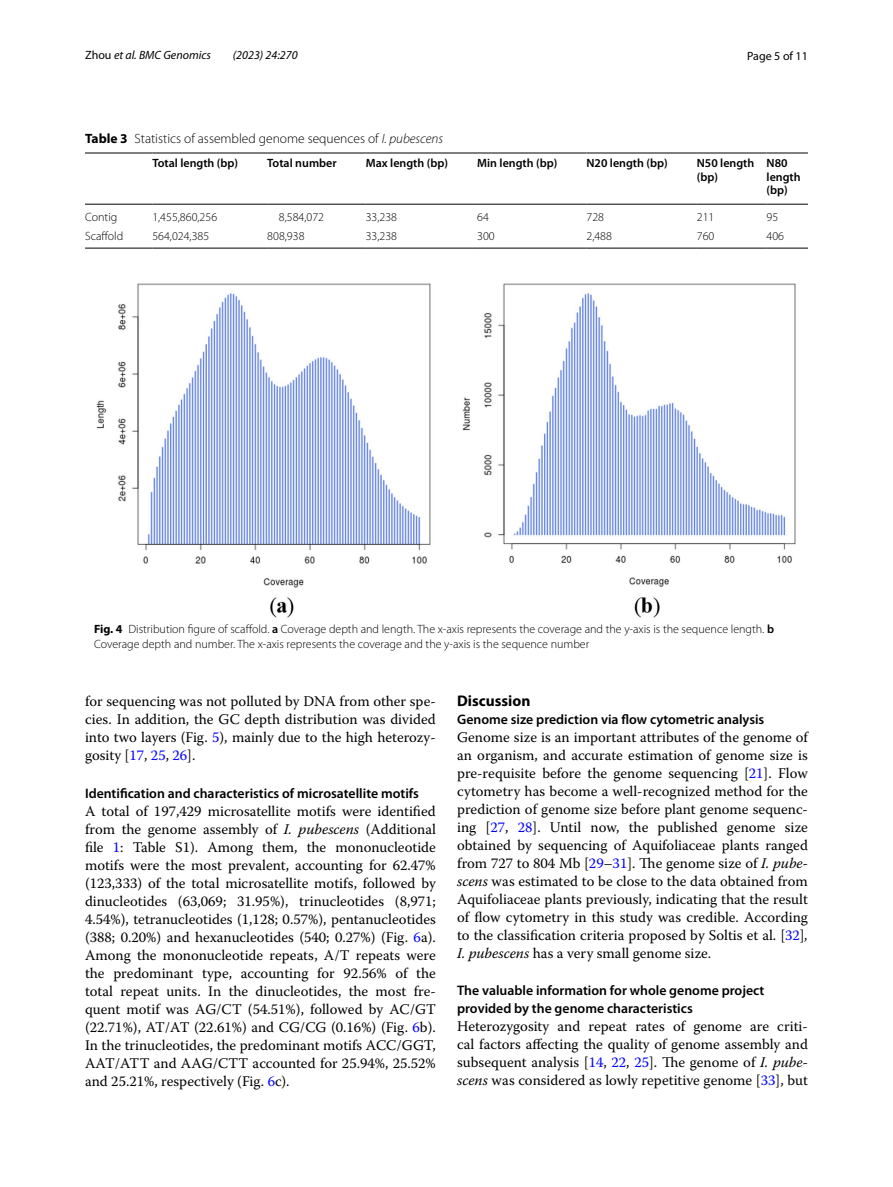
<style>
.page{position:relative;width:893px;height:1187px;background:#fff}
.page>*{position:absolute;margin:0;border:0;box-sizing:border-box;transform-origin:0 0}
.t1{font:700 15.45px "Myriad Pro";color:#000}
.t2{font:14.7px/18px "Warnock Pro";color:#000;text-align:justify}
.t3{font:600 13.8px/18px "Myriad Pro";color:#000}
.t4{font:300 13.5px "Myriad Pro";color:#000}
.t5{font:300 12px/15px "Myriad Pro";color:#000}
.t6{font:600 12px/13.5px "Myriad Pro";color:#000}
.t7{font:italic 12px "Myriad Pro";color:#000}
.t8{font:12px "Myriad Pro";color:#000}
.s1{font-style:normal}
.s2{font-weight:700}
.s3{font-style:italic}
.s4{font-weight:600}
.s5{color:#00f}
</style>
<div class="page">
<hr style="left:85px;top:153px;width:67px;height:1px;background:#000">
<hr style="left:85px;top:204px;width:67px;height:1px;background:#000">
<hr style="left:152px;top:153px;width:115px;height:1px;background:#000">
<hr style="left:152px;top:204px;width:115px;height:1px;background:#000">
<hr style="left:267px;top:153px;width:99px;height:1px;background:#000">
<hr style="left:267px;top:204px;width:99px;height:1px;background:#000">
<hr style="left:366px;top:153px;width:111px;height:1px;background:#000">
<hr style="left:366px;top:204px;width:111px;height:1px;background:#000">
<hr style="left:477px;top:153px;width:109px;height:1px;background:#000">
<hr style="left:477px;top:204px;width:109px;height:1px;background:#000">
<hr style="left:586px;top:153px;width:111px;height:1px;background:#000">
<hr style="left:586px;top:204px;width:111px;height:1px;background:#000">
<hr style="left:697px;top:153px;width:70px;height:1px;background:#000">
<hr style="left:697px;top:204px;width:70px;height:1px;background:#000">
<hr style="left:767px;top:153px;width:41px;height:1px;background:#000">
<hr style="left:767px;top:204px;width:41px;height:1px;background:#000">
<hr style="left:85px;top:248px;width:67px;height:1px;background:#000">
<hr style="left:152px;top:248px;width:115px;height:1px;background:#000">
<hr style="left:267px;top:248px;width:99px;height:1px;background:#000">
<hr style="left:366px;top:248px;width:111px;height:1px;background:#000">
<hr style="left:477px;top:248px;width:109px;height:1px;background:#000">
<hr style="left:586px;top:248px;width:111px;height:1px;background:#000">
<hr style="left:697px;top:248px;width:70px;height:1px;background:#000">
<hr style="left:767px;top:248px;width:41px;height:1px;background:#000">
<img style="left:96px;top:283px;width:700px;height:334px">
<p class="t7" style="left:85px;top:48px;width:128px"><span class="s1">Zhou</span> et al. BMC Genomics</p>
<p class="t7" style="left:233px;top:48px;width:66px">(2023) 24:270</p>
<p class="t8" style="left:747px;top:48px;width:62px">Page 5 of 11</p>
<p class="t4" style="left:85px;top:131px;width:360px"><span class="s2">Table 3</span> Statistics of assembled genome sequences of <span class="s3">I. pubescens</span></p>
<p class="t6" style="left:152px;top:156px;width:87px">Total length (bp)</p>
<p class="t6" style="left:267px;top:156px;width:71px">Total number</p>
<p class="t6" style="left:366px;top:156px;width:84px">Max length (bp)</p>
<p class="t6" style="left:477px;top:156px;width:82px">Min length (bp)</p>
<p class="t6" style="left:586px;top:156px;width:83px">N20 length (bp)</p>
<p class="t6" style="left:697px;top:156px;width:59px">N50 length (bp)</p>
<p class="t6" style="left:767px;top:156px;width:36px">N80 length (bp)</p>
<p class="t5" style="left:85px;top:210px;width:34px">Contig</p>
<p class="t5" style="left:152px;top:210px;width:66px">1,455,860,256</p>
<p class="t5" style="left:279px;top:210px;width:47px">8,584,072</p>
<p class="t5" style="left:366px;top:210px;width:33px">33,238</p>
<p class="t5" style="left:477px;top:210px;width:13px">64</p>
<p class="t5" style="left:586px;top:210px;width:19px">728</p>
<p class="t5" style="left:697px;top:210px;width:19px">211</p>
<p class="t5" style="left:767px;top:210px;width:13px">95</p>
<p class="t5" style="left:85px;top:228px;width:40px">Scaffold</p>
<p class="t5" style="left:152px;top:228px;width:58px">564,024,385</p>
<p class="t5" style="left:267px;top:228px;width:39px">808,938</p>
<p class="t5" style="left:366px;top:228px;width:33px">33,238</p>
<p class="t5" style="left:477px;top:228px;width:19px">300</p>
<p class="t5" style="left:586px;top:228px;width:27px">2,488</p>
<p class="t5" style="left:697px;top:228px;width:19px">760</p>
<p class="t5" style="left:767px;top:228px;width:19px">406</p>
<p class="t5" style="left:94px;top:621px;width:681px"><span class="s2">Fig. 4</span> Distribution figure of scaffold. <span class="s4">a</span> Coverage depth and length. The x-axis represents the coverage and the y-axis is the sequence length. <span class="s4">b<br></span>Coverage depth and number. The x-axis represents the coverage and the y-axis is the sequence number</p>
<p class="t2" style="left:85px;top:691px;width:352px">for sequencing was not polluted by DNA from other spe&shy;cies. In addition, the GC depth distribution was divided into two layers (Fig. <span class="s5">5</span>), mainly due to the high heterozy&shy;gosity [<span class="s5">17</span>, <span class="s5">25</span>, <span class="s5">26</span>].</p>
<p class="t3" style="left:85px;top:784px;width:335px">Identification and characteristics of microsatellite motifs</p>
<p class="t2" style="left:85px;top:802px;width:352px">A total of 197,429 microsatellite motifs were identified from the genome assembly of <span class="s3">I. pubescens</span> (Additional file <span class="s5">1</span>: Table S1). Among them, the mononucleotide motifs were the most prevalent, accounting for 62.47% (123,333) of the total microsatellite motifs, followed by dinucleotides (63,069; 31.95%), trinucleotides (8,971; 4.54%), tetranucleotides (1,128; 0.57%), pentanucleotides (388; 0.20%) and hexanucleotides (540; 0.27%) (Fig. <span class="s5">6</span>a).<br>Among the mononucleotide repeats, A/T repeats were the predominant type, accounting for 92.56% of the total repeat units. In the dinucleotides, the most fre&shy;quent motif was AG/CT (54.51%), followed by AC/GT (22.71%), AT/AT (22.61%) and CG/CG (0.16%) (Fig. <span class="s5">6</span>b).<br>In the trinucleotides, the predominant motifs ACC/GGT, AAT/ATT and AAG/CTT accounted for 25.94%, 25.52% and 25.21%, respectively (Fig. <span class="s5">6</span>c).</p>
<p class="t1" style="left:457px;top:691px;width:75px">Discussion</p>
<p class="t3" style="left:457px;top:710px;width:309px">Genome size prediction via flow cytometric analysis</p>
<p class="t2" style="left:457px;top:728px;width:352px">Genome size is an important attributes of the genome of an organism, and accurate estimation of genome size is pre-requisite before the genome sequencing [<span class="s5">21</span>]. Flow cytometry has become a well-recognized method for the prediction of genome size before plant genome sequenc&shy;ing [<span class="s5">27</span>, <span class="s5">28</span>]. Until now, the published genome size obtained by sequencing of Aquifoliaceae plants ranged from 727 to 804 Mb [<span class="s5">29</span>–<span class="s5">31</span>]. The genome size of <span class="s3">I. pube&shy;scens</span> was estimated to be close to the data obtained from Aquifoliaceae plants previously, indicating that the result of flow cytometry in this study was credible. According to the classification criteria proposed by Soltis et al. [<span class="s5">32</span>]<span class="s3">, I. pubescens</span> has a very small genome size.</p>
<p class="t3" style="left:457px;top:980px;width:309px">The valuable information for whole genome project provided by the genome characteristics</p>
<p class="t2" style="left:457px;top:1016px;width:352px">Heterozygosity and repeat rates of genome are criti&shy;cal factors affecting the quality of genome assembly and subsequent analysis [<span class="s5">14</span>, <span class="s5">22</span>, <span class="s5">25</span>]. The genome of <span class="s3">I. pube&shy;scens</span> was considered as lowly repetitive genome [<span class="s5">33</span>], but</p>
</div>
